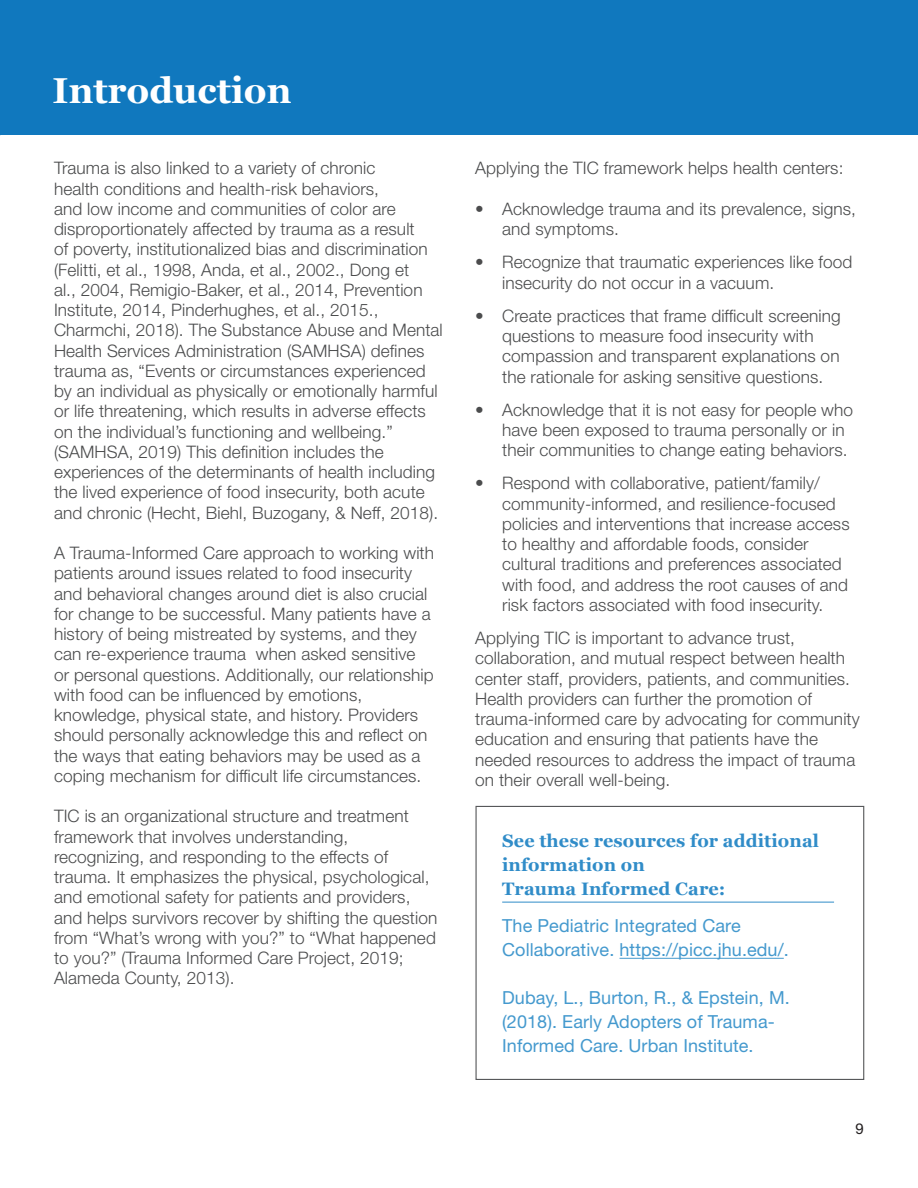
<style>
.page{position:relative;width:918px;height:1188px;background:#fff}
.page>*{position:absolute;margin:0;border:0;box-sizing:border-box;transform-origin:0 0}
.t1{font:700 36px "Georgia";color:#fff}
.t2{font:18px/24px "Helvetica Neue LT Std";letter-spacing:.005em;color:#4499ce}
.t3{font:700 18px/24px "Georgia";letter-spacing:.005em;color:#308cc8}
.t4{font:300 17.25px/20.2px "Helvetica Neue LT Std";letter-spacing:.005em;color:#4b4c4d}
.t5{font:15px "Helvetica Neue LT Std";color:#231f20}
</style>
<div class="page">
<div style="left:476px;top:806px;width:388px;height:274px;border:1px solid #57585a"></div>
<hr style="left:502px;top:902px;width:332px;height:1px;background:#308cc8">
<hr style="left:620px;top:958px;width:164px;height:1px;background:#4499ce">
<div style="left:0;top:0;width:918px;height:135px;background:#1078be"></div>
<h1 class="t1" style="left:53px;top:63px;width:240px">Introduction</h1>
<p class="t4" style="left:54px;top:158px;width:390px">Trauma is also linked to a variety of chronic<br>health conditions and health-risk behaviors,<br>and low income and communities of color are disproportionately affected by trauma as a result<br>of poverty, institutionalized bias and discrimination (Felitti, et al., 1998, Anda, et al., 2002., Dong et<br>al., 2004, Remigio-Baker, et al., 2014, Prevention Institute, 2014, Pinderhughes, et al., 2015., Charmchi, 2018). The Substance Abuse and Mental Health Services Administration (SAMHSA) defines trauma as, “Events or circumstances experienced by an individual as physically or emotionally harmful or life threatening, which results in adverse effects on the individual’s functioning and wellbeing.” (SAMHSA, 2019) This definition includes the experiences of the determinants of health including the lived experience of food insecurity, both acute and chronic (Hecht, Biehl, Buzogany, &amp; Neff, 2018).</p>
<p class="t4" style="left:54px;top:542px;width:382px">A Trauma-Informed Care approach to working with patients around issues related to food insecurity and behavioral changes around diet is also crucial for change to be successful. Many patients have a history of being mistreated by systems, and they can re-experience trauma when asked sensitive or personal questions. Additionally, our relationship with food can be influenced by emotions, knowledge, physical state, and history. Providers should personally acknowledge this and reflect on the ways that eating behaviors may be used as a coping mechanism for difficult life circumstances.</p>
<p class="t4" style="left:54px;top:806px;width:385px">TIC is an organizational structure and treatment framework that involves understanding, recognizing, and responding to the effects of trauma. It emphasizes the physical, psychological, and emotional safety for patients and providers, and helps survivors recover by shifting the question from “What’s wrong with you?” to “What happened to you?” (Trauma Informed Care Project, 2019; Alameda County, 2013).</p>
<p class="t4" style="left:475px;top:158px;width:370px">Applying the TIC framework helps health centers:</p>
<p class="t4" style="left:502px;top:198px;width:355px;text-indent:-27px">• Acknowledge trauma and its prevalence, signs, and symptoms.</p>
<p class="t4" style="left:502px;top:252px;width:352px;text-indent:-27px">• Recognize that traumatic experiences like food insecurity do not occur in a vacuum.</p>
<p class="t4" style="left:502px;top:305px;width:340px;text-indent:-27px">• Create practices that frame difficult screening questions to measure food insecurity with compassion and transparent explanations on the rationale for asking sensitive questions.</p>
<p class="t4" style="left:502px;top:399px;width:352px;text-indent:-27px">• Acknowledge that it is not easy for people who have been exposed to trauma personally or in their communities to change eating behaviors.</p>
<p class="t4" style="left:502px;top:473px;width:349px;text-indent:-27px">• Respond with collaborative, patient/family/ community-informed, and resilience-focused policies and interventions that increase access to healthy and affordable foods, consider cultural traditions and preferences associated with food, and address the root causes of and risk factors associated with food insecurity.</p>
<p class="t4" style="left:475px;top:628px;width:386px">Applying TIC is important to advance trust, collaboration, and mutual respect between health center staff, providers, patients, and communities.<br>Health providers can further the promotion of trauma-informed care by advocating for community education and ensuring that patients have the needed resources to address the impact of trauma on their overall well-being.</p>
<p class="t3" style="left:502px;top:828px;width:318px">See these resources for additional information on<br>Trauma Informed Care:</p>
<p class="t2" style="left:502px;top:914px;width:288px">The Pediatric Integrated Care<br>Collaborative. https://picc.jhu.edu/.</p>
<p class="t2" style="left:502px;top:986px;width:289px">Dubay, L., Burton, R., &amp; Epstein, M. (2018). Early Adopters of Trauma-<br>Informed Care. Urban Institute.</p>
<p class="t5" style="left:856px;top:1120px;width:10px">9</p>
</div>
